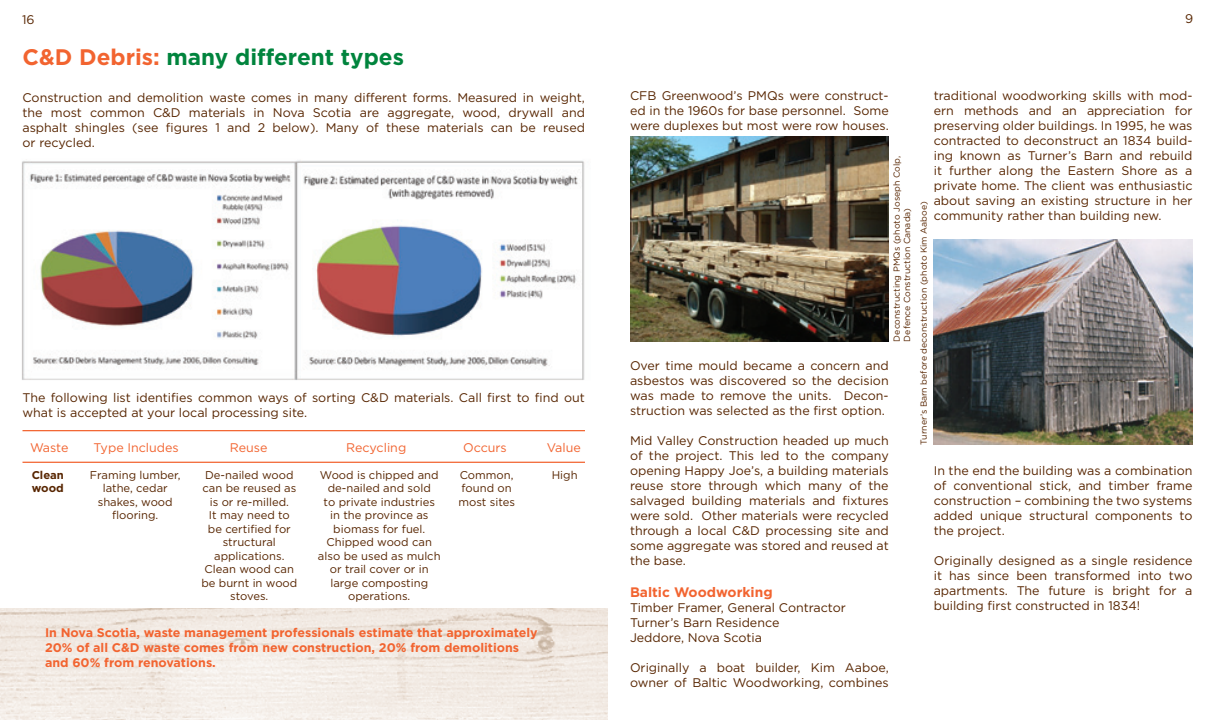
<style>
.page{position:relative;width:1215px;height:720px;background:#fff}
.page>*{position:absolute;margin:0;border:0;box-sizing:border-box;transform-origin:0 0}
.t1{font:700 22.5px "Gotham";color:#00843d}
.t2{font:700 13.75px "Gotham";color:#f26430}
.t3{font:12.5px/15px "Gotham";color:#572500;text-align:justify}
.t4{font:700 12.5px/15px "Gotham";color:#f26430}
.t5{font:12.5px "Gotham";color:#f26430}
.t6{font:11.25px/13.5px "Gotham";color:#572500;text-align:center}
.t7{font:700 11.25px/13.5px "Gotham";color:#572500}
.t8{font:8.75px/10.5px "Gotham";color:#572500}
.s1{color:#f26430}
</style>
<div class="page">
<img style="left:630px;top:137px;width:259px;height:205px">
<img style="left:934px;top:240px;width:258px;height:205px">
<img style="left:22px;top:160px;width:563px;height:220px">
<hr style="left:22px;top:462px;width:563px;height:1px;background:#f26430">
<hr style="left:22px;top:430px;width:563px;height:1px;background:#f26430">
<img style="left:0;top:609px;width:607px;height:111px">
<p class="t3" style="left:22px;top:11px;width:14px">16</p>
<h1 class="t1" style="left:22px;top:44px;width:383px"><span class="s1">C&amp;D Debris:</span> many different types</h1>
<p class="t3" style="left:22px;top:90px;width:564px">Construction and demolition waste comes in many different forms. Measured in weight, the most common C&amp;D materials in Nova Scotia are aggregate, wood, drywall and asphalt shingles (see figures 1 and 2 below). Many of these materials can be reused or recycled.</p>
<p class="t3" style="left:22px;top:390px;width:564px">The following list identifies common ways of sorting C&amp;D materials. Call first to find out what is accepted at your local processing site.</p>
<p class="t5" style="left:30px;top:440px;width:40px">Waste</p>
<p class="t5" style="left:94px;top:440px;width:87px">Type Includes</p>
<p class="t5" style="left:230px;top:440px;width:39px">Reuse</p>
<p class="t5" style="left:346px;top:440px;width:62px">Recycling</p>
<p class="t5" style="left:463px;top:440px;width:45px">Occurs</p>
<p class="t5" style="left:547px;top:440px;width:36px">Value</p>
<p class="t7" style="left:32px;top:468px;width:34px">Clean wood</p>
<p class="t6" style="left:90px;top:468px;width:92px">Framing lumber, lathe, cedar shakes, wood flooring.</p>
<p class="t6" style="left:201px;top:468px;width:97px">De-nailed wood can be reused as is or re-milled.<br>It may need to be certified for structural applications.<br>Clean wood can be burnt in wood stoves.</p>
<p class="t6" style="left:318px;top:468px;width:124px">Wood is chipped and de-nailed and sold<br>to private industries in the province as biomass for fuel.<br>Chipped wood can also be used as mulch or trail cover or in large composting operations.</p>
<p class="t6" style="left:458px;top:468px;width:58px;text-align:left">Common, found on most sites</p>
<p class="t6" style="left:552px;top:468px;width:27px">High</p>
<p class="t4" style="left:45px;top:625px;width:494px">In Nova Scotia, waste management professionals estimate that approximately<br>20% of all C&amp;D waste comes from new construction, 20% from demolitions and 60% from renovations.</p>
<p class="t3" style="left:1185px;top:11px;width:10px">9</p>
<p class="t3" style="left:630px;top:88px;width:260px">CFB Greenwood’s PMQs were construct&shy;ed in the 1960s for base personnel. Some were duplexes but most were row houses.</p>
<p class="t8" style="left:891px;top:342px;width:187px;rotate:-90deg">Deconstructing PMQs (photo Joseph Colp,<br>Defence Construction Canada)</p>
<p class="t3" style="left:630px;top:358px;width:260px">Over time mould became a concern and asbestos was discovered so the decision was made to remove the units. Decon&shy;struction was selected as the first option.</p>
<p class="t3" style="left:630px;top:433px;width:260px">Mid Valley Construction headed up much of the project. This led to the company opening Happy Joe’s, a building materials reuse store through which many of the salvaged building materials and fixtures were sold. Other materials were recycled through a local C&amp;D processing site and some aggregate was stored and reused at the base.</p>
<p class="t2" style="left:630px;top:584px;width:144px">Baltic Woodworking</p>
<p class="t3" style="left:630px;top:600px;width:217px;text-align:left">Timber Framer, General Contractor<br>Turner’s Barn Residence<br>Jeddore, Nova Scotia</p>
<p class="t3" style="left:630px;top:660px;width:260px">Originally a boat builder, Kim Aaboe, owner of Baltic Woodworking, combines</p>
<p class="t3" style="left:934px;top:88px;width:260px">traditional woodworking skills with mod&shy;ern methods and an appreciation for preserving older buildings. In 1995, he was contracted to deconstruct an 1834 build&shy;ing known as Turner’s Barn and rebuild it further along the Eastern Shore as a private home. The client was enthusiastic about saving an existing structure in her community rather than building new.</p>
<p class="t8" style="left:918px;top:445px;width:245px;rotate:-90deg">Turner’s Barn before deconstruction (photo Kim Aaboe)</p>
<p class="t3" style="left:934px;top:463px;width:260px">In the end the building was a combination of conventional stick, and timber frame construction – combining the two systems added unique structural components to the project.</p>
<p class="t3" style="left:934px;top:553px;width:260px">Originally designed as a single residence it has since been transformed into two apartments. The future is bright for a building first constructed in 1834!</p>
</div>
